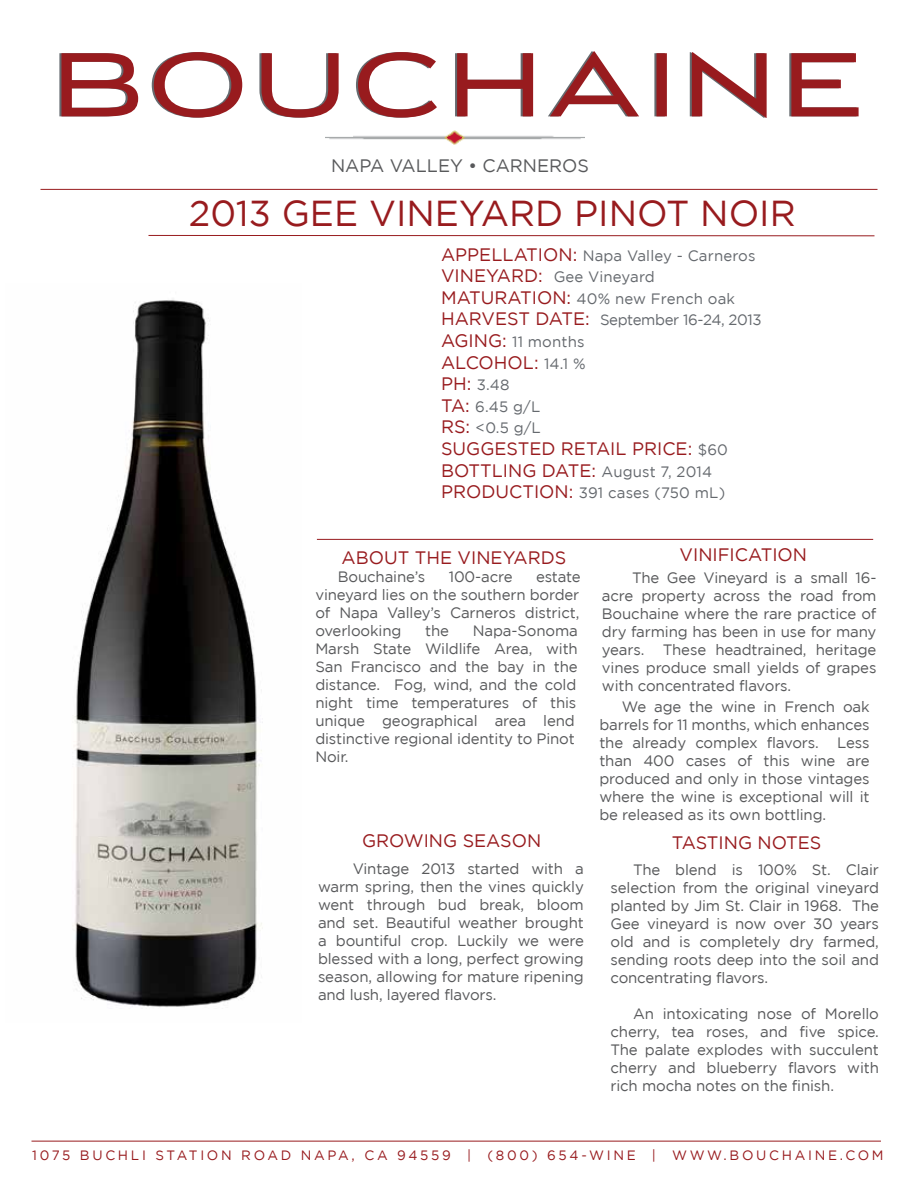
<style>
.page{position:relative;width:918px;height:1188px;background:#fff}
.page>*{position:absolute;margin:0;border:0;box-sizing:border-box;transform-origin:0 0}
.t1{font:36px "Gotham";color:#981b1e}
.t2{font:18px/21.6px "Gotham";color:#981b1e}
.t3{font:18px "Gotham";color:#58595b}
.t4{font:15px/18px "Gotham";letter-spacing:-.01em;color:#58595b;text-align:justify}
.t5{font:15px/21.6px "Gotham";letter-spacing:.01em;color:#65696e}
.t6{font:13.5px "Gotham";letter-spacing:.2em;color:#981b1e}
.s1{font-size:18px;color:#981b1e}
.s2{font-size:15px;color:#65696e}
</style>
<div class="page">
<hr style="left:148px;top:235px;width:726px;height:1px;background:#981b1e">
<hr style="left:317px;top:539px;width:556px;height:1px;background:#981b1e">
<svg style="left:61px;top:51px;width:798px;height:67px"></svg>
<img style="left:326px;top:130px;width:259px;height:15px">
<hr style="left:40px;top:189px;width:838px;height:1px;background:#981b1e">
<hr style="left:32px;top:1141px;width:849px;height:1px;background:#981b1e">
<img style="left:74px;top:299px;width:189px;height:708px">
<p class="t3" style="left:331px;top:155px;width:259px">NAPA VALLEY • CARNEROS</p>
<h1 class="t1" style="left:189px;top:193px;width:608px">2013 GEE VINEYARD PINOT NOIR</h1>
<p class="t5" style="left:441px;top:244px;width:322px"><span class="s1">APPELLATION:</span> Napa Valley - Carneros<br><span class="s1">VINEYARD:</span> Gee Vineyard<br><span class="s1">MATURATION:</span> 40% new French oak<br><span class="s1">HARVEST DATE:</span> September 16-24, 2013<br><span class="s1">AGING:</span> 11 months</p>
<p class="t2" style="left:441px;top:351px;width:146px">ALCOHOL: <span class="s2">14.1 %</span></p>
<p class="t5" style="left:441px;top:374px;width:101px"><span class="s1">PH:</span> 3.48<br><span class="s1">TA:</span> 6.45 g/L<br><span class="s1">RS:</span> &lt;0.5 g/L</p>
<p class="t2" style="left:441px;top:438px;width:288px">SUGGESTED RETAIL PRICE: <span class="s2">$60<br></span>BOTTLING DATE: <span class="s2">August 7, 2014</span></p>
<p class="t5" style="left:441px;top:482px;width:286px"><span class="s1">PRODUCTION:</span> 391 cases (750 mL)</p>
<p class="t2" style="left:342px;top:546px;width:226px">ABOUT THE VINEYARDS</p>
<p class="t2" style="left:680px;top:544px;width:129px">VINIFICATION</p>
<p class="t4" style="left:338px;top:568px;width:89px">Bouchaine’s</p>
<p class="t4" style="left:449px;top:568px;width:65px">100-acre</p>
<p class="t4" style="left:315px;top:568px;width:267px;text-indent:221px">estate vineyard lies on the southern border of Napa Valley’s Carneros district, overlooking</p>
<p class="t4" style="left:425px;top:622px;width:25px">the</p>
<p class="t4" style="left:315px;top:622px;width:264px;text-align:left;text-indent:158px">Napa-Sonoma<br>Marsh State Wildlife Area, with<br>San Francisco and the bay in the distance. Fog, wind, and the cold night time temperatures of this unique geographical area lend distinctive regional identity to Pinot<br>Noir.</p>
<p class="t4" style="left:602px;top:569px;width:276px;text-indent:30px">The Gee Vineyard is a small 16- acre property across the road from Bouchaine where the rare practice of dry farming has been in use for many years. These headtrained, heritage vines produce small yields of grapes with concentrated flavors.</p>
<p class="t4" style="left:599px;top:697px;width:272px;text-indent:22px">We age the wine in French oak barrels for 11 months, which enhances the already complex flavors. Less than 400 cases of this wine are produced and only in those vintages where the wine is exceptional will it be released as its own bottling.</p>
<p class="t2" style="left:362px;top:830px;width:181px">GROWING SEASON</p>
<p class="t2" style="left:672px;top:832px;width:151px">TASTING NOTES</p>
<p class="t4" style="left:318px;top:860px;width:267px;text-indent:35px">Vintage 2013 started with a warm spring, then the vines quickly went through bud break, bloom and set. Beautiful weather brought a bountiful crop. Luckily we were blessed with a long, perfect growing season, allowing for mature ripening and lush, layered flavors.</p>
<p class="t4" style="left:610px;top:860px;width:270px;text-indent:22px">The blend is 100% St. Clair selection from the original vineyard planted by Jim St. Clair in 1968. The Gee vineyard is now over 30 years old and is completely dry farmed, sending roots deep into the soil and concentrating flavors.</p>
<p class="t4" style="left:610px;top:1004px;width:270px;text-indent:22px">An intoxicating nose of Morello cherry, tea roses, and five spice.<br>The palate explodes with succulent cherry and blueberry flavors with rich mocha notes on the finish.</p>
<p class="t6" style="left:32px;top:1148px;width:853px">1075 BUCHLI STATION ROAD NAPA, CA 94559 | (800) 654-WINE | WWW.BOUCHAINE.COM</p>
</div>
